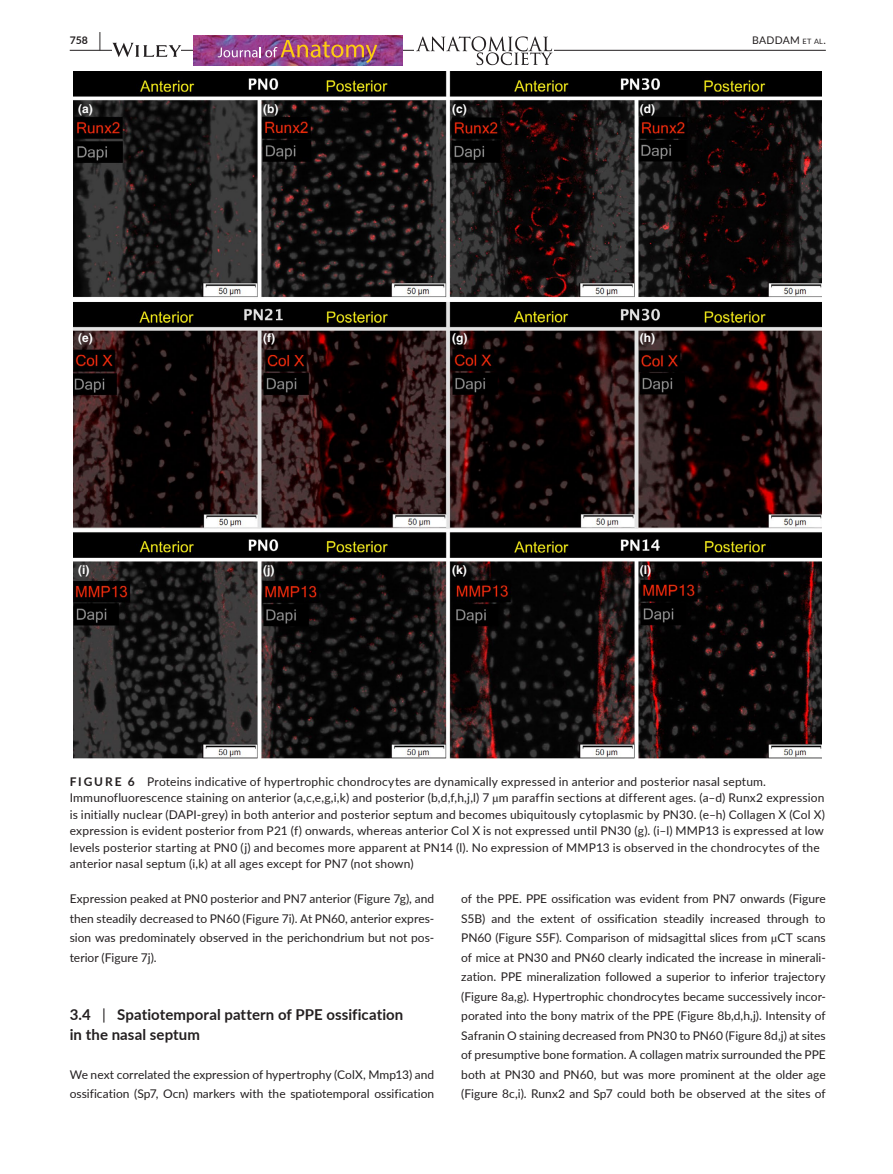
<style>
.page{position:relative;width:893px;height:1174px;background:#fff}
.page>*{position:absolute;margin:0;border:0;box-sizing:border-box;transform-origin:0 0}
.t1{font:700 15px/19.5px "Lato";letter-spacing:.005em;color:#231f20}
.t2{font:12px/19.5px "Lato";letter-spacing:.01em;color:#231f20;text-align:justify}
.t3{font:700 12px "Helvetica";color:#fff}
.t4{font:10.5px "Lato";letter-spacing:.02em;color:#231f20}
.t5{font:700 10.5px "Lato";color:#231f20}
.s1{font-size:19.5px}
.s2{font-size:7.35px}
.s3{font-weight:700}
.s4{font-family:"STIX"}
.s5{font-weight:400}
</style>
<div class="page">
<hr style="left:70px;top:50px;width:756px;height:1px;background:#231f20">
<svg style="left:112px;top:43px;width:69px;height:14px"></svg>
<img style="left:193px;top:35px;width:209px;height:30px">
<img style="left:218px;top:40px;width:159px;height:23px">
<img style="left:414px;top:36px;width:139px;height:29px">
<img style="left:74px;top:72px;width:748px;height:686px">
<p class="t5" style="left:70px;top:33px;width:33px">758 <span class="s1">|</span></p>
<p class="t4" style="left:752px;top:33px;width:75px">BADDAM <span class="s2">et al</span>.</p>
<p class="t3" style="left:78px;top:101px;width:16px">(a)</p>
<p class="t3" style="left:263px;top:101px;width:17px">(b)</p>
<p class="t3" style="left:452px;top:101px;width:16px">(c)</p>
<p class="t3" style="left:640px;top:101px;width:17px">(d)</p>
<p class="t3" style="left:78px;top:330px;width:16px">(e)</p>
<p class="t3" style="left:263px;top:330px;width:13px">(f)</p>
<p class="t3" style="left:452px;top:330px;width:17px">(g)</p>
<p class="t3" style="left:640px;top:330px;width:17px">(h)</p>
<p class="t3" style="left:78px;top:563px;width:13px">(i)</p>
<p class="t3" style="left:263px;top:563px;width:13px">(j)</p>
<p class="t3" style="left:452px;top:563px;width:16px">(k)</p>
<p class="t3" style="left:640px;top:563px;width:13px">(l)</p>
<p class="t2" style="left:70px;top:772px;width:757px;line-height:16.5px;text-align:left"><span class="s3">FIGURE 6</span> Proteins indicative of hypertrophic chondrocytes are dynamically expressed in anterior and posterior nasal septum.<br>Immunofluorescence staining on anterior (a,c,e,g,i,k) and posterior (b,d,f,h,j,l) 7 <span class="s4">µ</span>m paraffin sections at different ages. (a–d) Runx2 expression is initially nuclear (DAPI-grey) in both anterior and posterior septum and becomes ubiquitously cytoplasmic by PN30. (e–h) Collagen X (Col X) expression is evident posterior from P21 (f) onwards, whereas anterior Col X is not expressed until PN30 (g). (i–l) MMP13 is expressed at low levels posterior starting at PN0 (j) and becomes more apparent at PN14 (l). No expression of MMP13 is observed in the chondrocytes of the anterior nasal septum (i,k) at all ages except for PN7 (not shown)</p>
<p class="t2" style="left:70px;top:888px;width:366px">Expression peaked at PN0 posterior and PN7 anterior (Figure 7g), and then steadily decreased to PN60 (Figure 7i). At PN60, anterior expres&shy;sion was predominately observed in the perichondrium but not pos&shy;terior (Figure 7j).</p>
<p class="t1" style="left:70px;top:1004px;width:335px">3.4 <span class="s5">|</span> Spatiotemporal pattern of PPE ossification in the nasal septum</p>
<p class="t2" style="left:70px;top:1064px;width:366px">We next correlated the expression of hypertrophy (ColX, Mmp13) and ossification (Sp7, Ocn) markers with the spatiotemporal ossification</p>
<p class="t2" style="left:461px;top:888px;width:366px">of the PPE. PPE ossification was evident from PN7 onwards (Figure S5B) and the extent of ossification steadily increased through to PN60 (Figure S5F). Comparison of midsagittal slices from <span class="s4">µ</span>CT scans of mice at PN30 and PN60 clearly indicated the increase in minerali&shy;zation. PPE mineralization followed a superior to inferior trajectory (Figure 8a,g). Hypertrophic chondrocytes became successively incor&shy;porated into the bony matrix of the PPE (Figure 8b,d,h,j). Intensity of Safranin O staining decreased from PN30 to PN60 (Figure 8d,j) at sites of presumptive bone formation. A collagen matrix surrounded the PPE both at PN30 and PN60, but was more prominent at the older age (Figure 8c,i). Runx2 and Sp7 could both be observed at the sites of</p>
</div>
